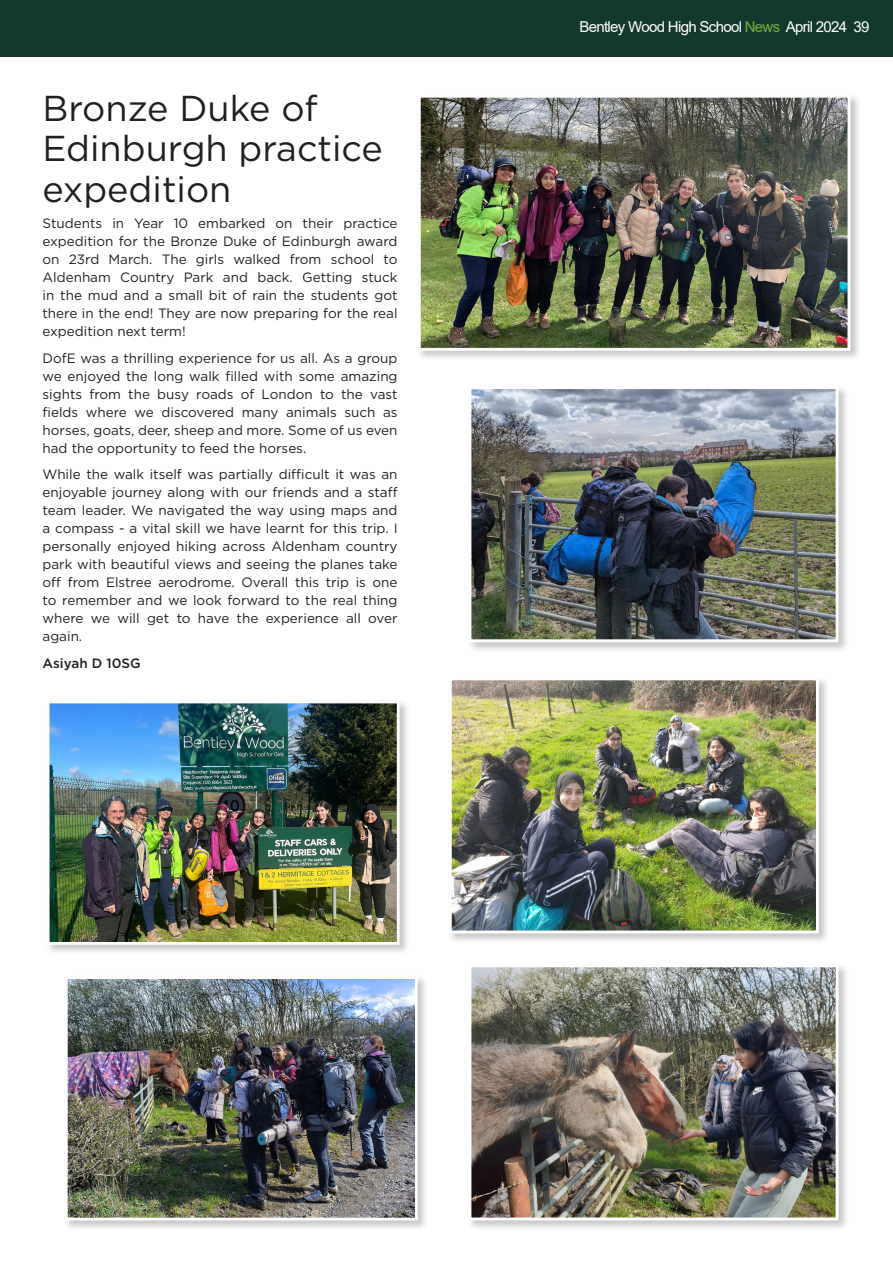
<style>
.page{position:relative;width:893px;height:1263px;background:#fff}
.page>*{position:absolute;margin:0;border:0;box-sizing:border-box;transform-origin:0 0}
.t1{font:36px/40.5px "Gotham";color:#231f20}
.t2{font:15px "Arial";letter-spacing:-.045em;color:#fff}
.t3{font:13.5px/18px "Gotham";color:#231f20;text-align:justify}
.t4{font:500 13.5px "Gotham";color:#231f20}
.s1{color:#74af3b}
</style>
<div class="page">
<div style="left:0;top:0;width:893px;height:56px;background:#13392e"></div>
<div style="left:416px;top:93px;width:445px;height:269px;background:#231f20;opacity:.25"></div>
<img style="left:422px;top:99px;width:424px;height:248px">
<div style="left:418px;top:95px;width:432px;height:256px;border:3px solid #fff"></div>
<div style="left:467px;top:385px;width:382px;height:268px;background:#231f20;opacity:.25"></div>
<img style="left:472px;top:390px;width:362px;height:248px">
<div style="left:468px;top:386px;width:370px;height:256px;border:3px solid #fff"></div>
<div style="left:447px;top:676px;width:383px;height:268px;background:#231f20;opacity:.25"></div>
<img style="left:453px;top:681px;width:362px;height:248px">
<div style="left:449px;top:677px;width:370px;height:256px;border:3px solid #fff"></div>
<div style="left:467px;top:963px;width:382px;height:268px;background:#231f20;opacity:.25"></div>
<img style="left:472px;top:968px;width:362px;height:248px">
<div style="left:468px;top:964px;width:370px;height:256px;border:3px solid #fff"></div>
<div style="left:45px;top:699px;width:365px;height:256px;background:#231f20;opacity:.25"></div>
<img style="left:51px;top:704px;width:345px;height:237px">
<div style="left:47px;top:700px;width:353px;height:245px;border:3px solid #fff"></div>
<div style="left:63px;top:974px;width:365px;height:257px;background:#231f20;opacity:.25"></div>
<img style="left:69px;top:980px;width:345px;height:236px">
<div style="left:65px;top:976px;width:353px;height:244px;border:3px solid #fff"></div>
<p class="t1" style="left:43px;top:87px;width:342px">Bronze Duke of<br>Edinburgh practice expedition</p>
<p class="t3" style="left:43px;top:214px;width:357px">Students in Year 10 embarked on their practice expedition for the Bronze Duke of Edinburgh award on 23rd March. The girls walked from school to Aldenham Country Park and back. Getting stuck in the mud and a small bit of rain the students got there in the end! They are now preparing for the real expedition next term!</p>
<p class="t3" style="left:43px;top:349px;width:357px">DofE was a thrilling experience for us all. As a group we enjoyed the long walk filled with some amazing sights from the busy roads of London to the vast fields where we discovered many animals such as horses, goats, deer, sheep and more. Some of us even had the opportunity to feed the horses.</p>
<p class="t3" style="left:43px;top:465px;width:357px">While the walk itself was partially difficult it was an enjoyable journey along with our friends and a staff team leader. We navigated the way using maps and a compass - a vital skill we have learnt for this trip. I personally enjoyed hiking across Aldenham country park with beautiful views and seeing the planes take off from Elstree aerodrome. Overall this trip is one to remember and we look forward to the real thing where we will get to have the experience all over again.</p>
<p class="t4" style="left:43px;top:654px;width:100px">Asiyah D 10SG</p>
<p class="t2" style="left:579px;top:17px;width:292px">Bentley Wood High School <span class="s1">News</span> April 2024 39</p>
</div>
